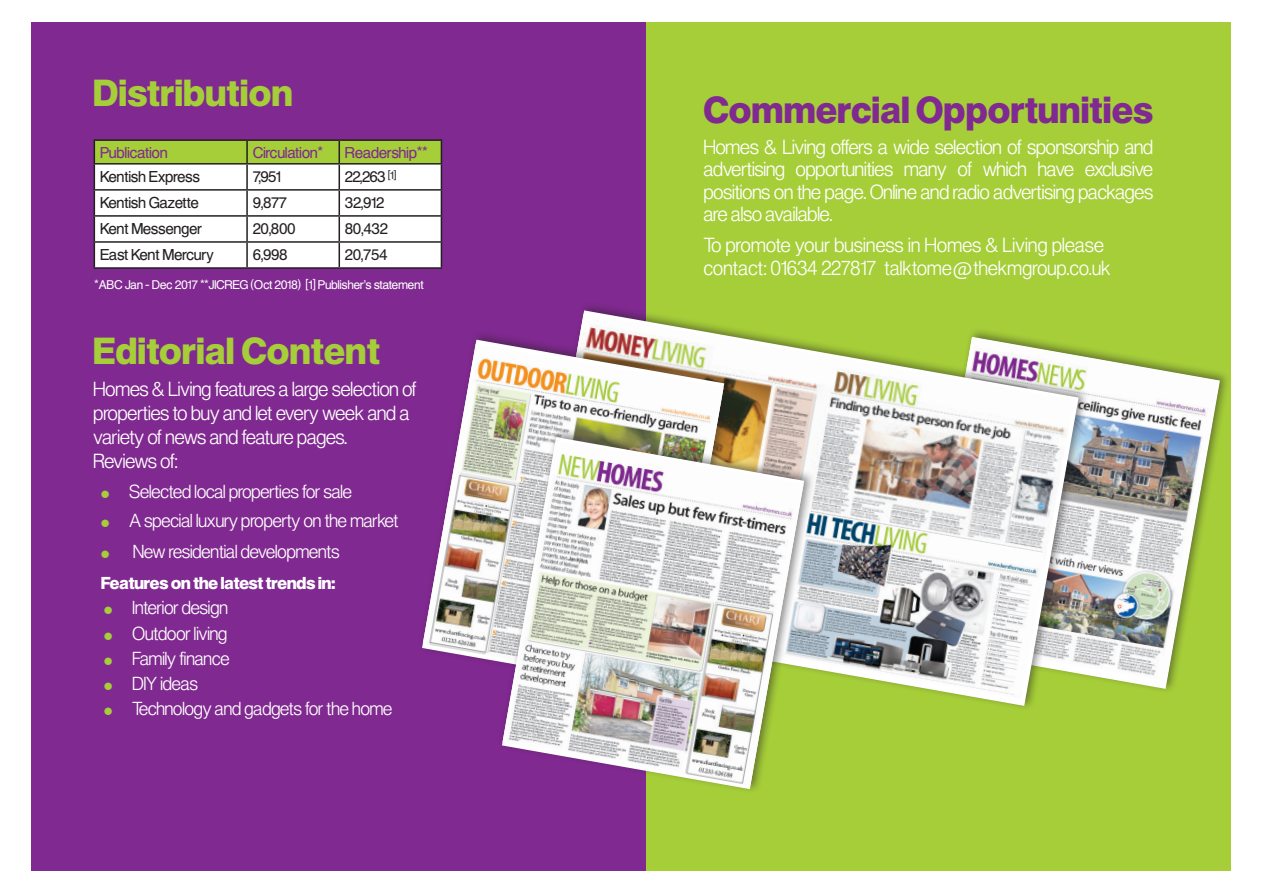
<style>
.page{position:relative;width:1263px;height:893px;background:#fff}
.page>*{position:absolute;margin:0;border:0;box-sizing:border-box;transform-origin:0 0}
.t1{font:36px "Europa Grotesk SH Dem Bol";letter-spacing:.02em;color:#a6ce39}
.t2{font:36px "Europa Grotesk SH Dem Bol";letter-spacing:.02em;color:#802990}
.t3{font:300 19.5px/22.5px "Europa Grotesk SH";color:#fff;text-align:justify}
.t4{font:300 19.5px "Europa Grotesk SH";letter-spacing:.02em;color:#fff}
.t5{font:300 18px "Europa Grotesk SH";color:#fff}
.t6{font:16.5px "Europa Grotesk SH Dem Bol";color:#fff}
.t7{font:15px "Europa Grotesk SH";letter-spacing:.02em;color:#231f20}
.t8{font:15px "Europa Grotesk SH";letter-spacing:.02em;color:#802990}
.t9{font:12px "Europa Grotesk SH";letter-spacing:.02em;color:#fff}
.s1{color:#a6ce39}
</style>
<div class="page">
<div style="left:631px;top:22px;width:600px;height:849px;background:#a6ce39"></div>
<div style="left:32px;top:22px;width:614px;height:849px;background:#802990"></div>
<img style="left:1089px;top:350px;width:130px;height:331px">
<div style="left:526px;top:300px;width:563px;height:411px;background:#231f20;opacity:.5"></div>
<svg style="left:530px;top:310px;width:548px;height:396px"></svg>
<img style="left:531px;top:314px;width:543px;height:385px">
<div style="left:418px;top:330px;width:317px;height:367px;background:#231f20;opacity:.5"></div>
<img style="left:423px;top:344px;width:300px;height:343px">
<div style="left:498px;top:427px;width:317px;height:367px;background:#231f20;opacity:.5"></div>
<img style="left:502px;top:440px;width:302px;height:346px">
<img style="left:783px;top:511px;width:261px;height:185px">
<hr style="left:94px;top:139px;width:153px;height:2px;background:#231f20">
<hr style="left:247px;top:139px;width:92px;height:2px;background:#231f20">
<hr style="left:339px;top:139px;width:103px;height:2px;background:#231f20">
<svg style="left:94px;top:140px;width:348px;height:127px"></svg>
<hr style="left:94px;top:267px;width:153px;height:2px;background:#231f20">
<hr style="left:247px;top:267px;width:92px;height:2px;background:#231f20">
<hr style="left:339px;top:267px;width:103px;height:2px;background:#231f20">
<p class="t1" style="left:94px;top:70px;width:200px">Distribution</p>
<p class="t8" style="left:100px;top:143px;width:69px">Publication</p>
<p class="t8" style="left:253px;top:143px;width:71px">Circulation*</p>
<p class="t8" style="left:345px;top:143px;width:84px">Readership**</p>
<p class="t7" style="left:100px;top:167px;width:101px">Kentish Express</p>
<p class="t7" style="left:253px;top:167px;width:29px">7,951</p>
<p class="t7" style="left:345px;top:167px;width:52px">22,263 <sup>[1]</sup></p>
<p class="t7" style="left:100px;top:193px;width:100px">Kentish Gazette</p>
<p class="t7" style="left:253px;top:193px;width:35px">9,877</p>
<p class="t7" style="left:345px;top:193px;width:40px">32,912</p>
<p class="t7" style="left:100px;top:219px;width:103px">Kent Messenger</p>
<p class="t7" style="left:253px;top:219px;width:44px">20,800</p>
<p class="t7" style="left:345px;top:219px;width:44px">80,432</p>
<p class="t7" style="left:100px;top:245px;width:115px">East Kent Mercury</p>
<p class="t7" style="left:253px;top:245px;width:36px">6,998</p>
<p class="t7" style="left:345px;top:245px;width:43px">20,754</p>
<p class="t9" style="left:95px;top:277px;width:331px">*ABC Jan - Dec 2017 **JICREG (Oct 2018) [1] Publisher’s statement</p>
<p class="t1" style="left:94px;top:328px;width:288px">Editorial Content</p>
<p class="t3" style="left:94px;top:377px;width:324px">Homes &amp; Living features a large selection of</p>
<p class="t3" style="left:94px;top:401px;width:317px">properties to buy and let every week and a</p>
<p class="t3" style="left:94px;top:425px;width:255px">variety of news and feature pages.</p>
<p class="t3" style="left:94px;top:449px;width:86px">Reviews of:</p>
<p class="t5" style="left:101px;top:480px;width:252px"><span class="s1">●</span> Selected local properties for sale</p>
<p class="t5" style="left:101px;top:509px;width:299px"><span class="s1">●</span> A special luxury property on the market</p>
<p class="t5" style="left:101px;top:540px;width:240px"><span class="s1">●</span> New residential developments</p>
<p class="t6" style="left:101px;top:573px;width:236px">Features on the latest trends in:</p>
<p class="t5" style="left:104px;top:597px;width:125px"><span class="s1">●</span> Interior design</p>
<p class="t5" style="left:104px;top:622px;width:125px"><span class="s1">●</span> Outdoor living</p>
<p class="t5" style="left:104px;top:647px;width:127px"><span class="s1">●</span> Family finance</p>
<p class="t5" style="left:104px;top:672px;width:95px"><span class="s1">●</span> DIY ideas</p>
<p class="t5" style="left:104px;top:698px;width:290px"><span class="s1">●</span> Technology and gadgets for the home</p>
<p class="t2" style="left:704px;top:87px;width:451px">Commercial Opportunities</p>
<p class="t3" style="left:704px;top:135px;width:451px">Homes &amp; Living offers a wide selection of sponsorship and advertising opportunities many of which have exclusive positions on the page. Online and radio advertising packages are also available.</p>
<p class="t4" style="left:704px;top:233px;width:402px">To promote your business in Homes &amp; Living please</p>
<p class="t4" style="left:704px;top:255px;width:408px">contact: 01634 227817 talktome@thekmgroup.co.uk</p>
</div>
